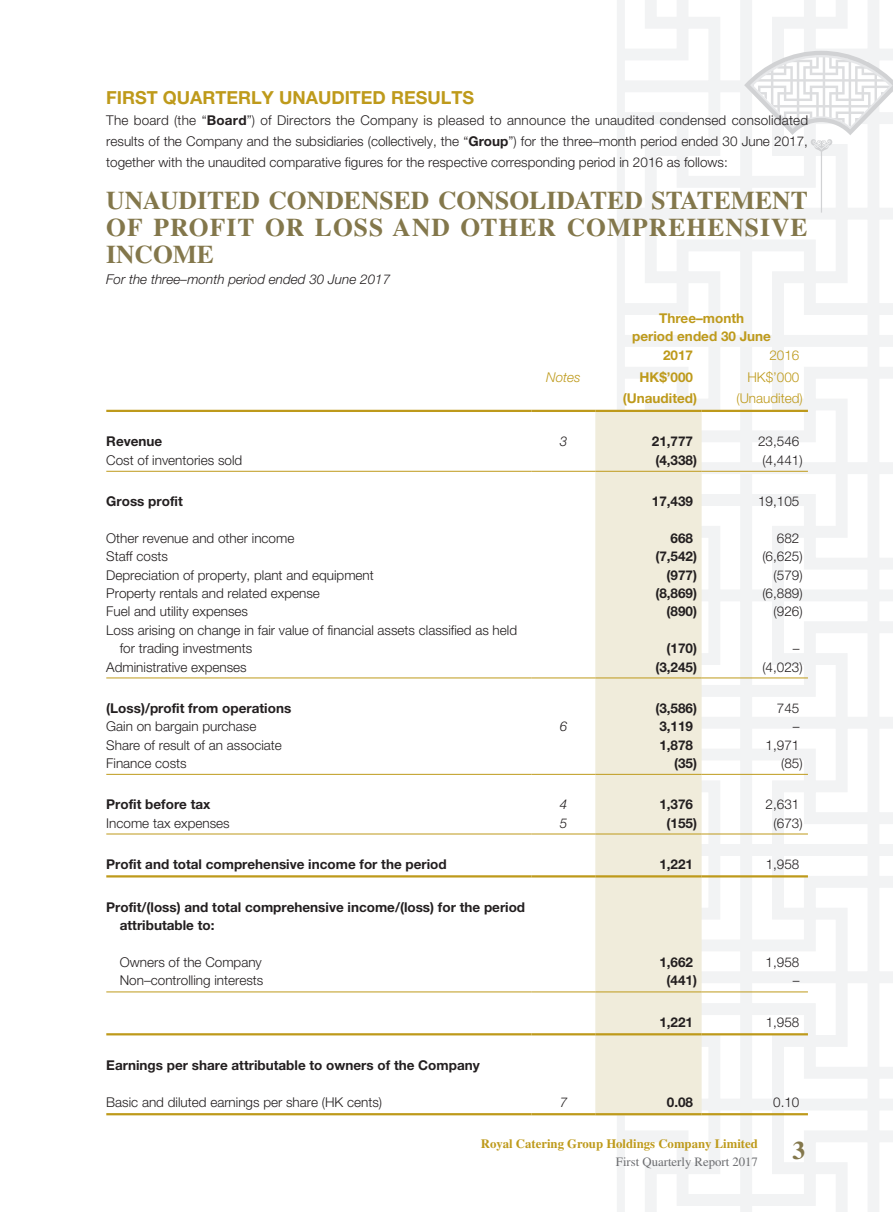
<style>
.page{position:relative;width:893px;height:1212px;background:#fff}
.page>*{position:absolute;margin:0;border:0;box-sizing:border-box;transform-origin:0 0}
.t1{font:700 25.5px/27px "Times LT Std";letter-spacing:.04em;color:#83774b;text-align:justify}
.t2{font:700 18px "Helvetica Neue LT Std";color:#be9a1b}
.t3{font:300 13.5px/21px "Helvetica Neue LT Std";color:#231f20;text-align:justify}
.t4{font:700 13.5px/18.3px "Helvetica Neue LT Std";color:#231f20}
.t5{font:700 13.5px "Helvetica Neue LT Std";color:#be9a1b}
.t6{font:italic 300 13.5px "Helvetica Neue LT Std";color:#231f20}
.t7{font:300 13.5px "Helvetica Neue LT Std";color:#be9a1b}
.t8{font:italic 300 13.5px "Helvetica Neue LT Std";color:#be9a1b}
.t9{font:700 12.75px "Times LT Std";color:#be9a1b}
.t10{font:12.75px "Times LT Std";color:#6c6d70}
.s1{font-weight:700}
</style>
<div class="page">
<svg style="left:617px;top:0;width:276px;height:1212px"></svg>
<svg style="left:744px;top:51px;width:149px;height:101px"></svg>
<hr style="left:821px;top:150px;width:1px;height:63px;background:#d1d2d4">
<div style="left:595px;top:412px;width:107px;height:701px;background:#f0ecdb"></div>
<hr style="left:106px;top:410px;width:425px;height:2px;background:#be9a1b">
<hr style="left:531px;top:410px;width:64px;height:2px;background:#be9a1b">
<hr style="left:595px;top:410px;width:107px;height:2px;background:#be9a1b">
<hr style="left:702px;top:410px;width:106px;height:2px;background:#be9a1b">
<hr style="left:106px;top:471px;width:425px;height:1px;background:#be9a1b">
<hr style="left:531px;top:471px;width:64px;height:1px;background:#be9a1b">
<hr style="left:595px;top:471px;width:107px;height:1px;background:#be9a1b">
<hr style="left:702px;top:471px;width:106px;height:1px;background:#be9a1b">
<hr style="left:106px;top:677px;width:425px;height:1px;background:#be9a1b">
<hr style="left:531px;top:677px;width:64px;height:1px;background:#be9a1b">
<hr style="left:595px;top:677px;width:107px;height:1px;background:#be9a1b">
<hr style="left:702px;top:677px;width:106px;height:1px;background:#be9a1b">
<hr style="left:106px;top:774px;width:425px;height:1px;background:#be9a1b">
<hr style="left:531px;top:774px;width:64px;height:1px;background:#be9a1b">
<hr style="left:595px;top:774px;width:107px;height:1px;background:#be9a1b">
<hr style="left:702px;top:774px;width:106px;height:1px;background:#be9a1b">
<hr style="left:106px;top:833px;width:425px;height:1px;background:#be9a1b">
<hr style="left:531px;top:833px;width:64px;height:1px;background:#be9a1b">
<hr style="left:595px;top:833px;width:107px;height:1px;background:#be9a1b">
<hr style="left:702px;top:833px;width:106px;height:1px;background:#be9a1b">
<hr style="left:106px;top:875px;width:425px;height:2px;background:#be9a1b">
<hr style="left:531px;top:875px;width:64px;height:2px;background:#be9a1b">
<hr style="left:595px;top:875px;width:107px;height:2px;background:#be9a1b">
<hr style="left:702px;top:875px;width:106px;height:2px;background:#be9a1b">
<hr style="left:106px;top:991px;width:425px;height:1px;background:#be9a1b">
<hr style="left:531px;top:991px;width:64px;height:1px;background:#be9a1b">
<hr style="left:595px;top:991px;width:107px;height:1px;background:#be9a1b">
<hr style="left:702px;top:991px;width:106px;height:1px;background:#be9a1b">
<hr style="left:106px;top:1033px;width:425px;height:2px;background:#be9a1b">
<hr style="left:531px;top:1033px;width:64px;height:2px;background:#be9a1b">
<hr style="left:595px;top:1033px;width:107px;height:2px;background:#be9a1b">
<hr style="left:702px;top:1033px;width:106px;height:2px;background:#be9a1b">
<hr style="left:106px;top:1113px;width:425px;height:2px;background:#be9a1b">
<hr style="left:531px;top:1113px;width:64px;height:2px;background:#be9a1b">
<hr style="left:595px;top:1113px;width:107px;height:2px;background:#be9a1b">
<hr style="left:702px;top:1113px;width:106px;height:2px;background:#be9a1b">
<h2 class="t2" style="left:106px;top:87px;width:369px">FIRST QUARTERLY UNAUDITED RESULTS</h2>
<p class="t3" style="left:106px;top:110px;width:703px">The board (the “<span class="s1">Board</span>”) of Directors the Company is pleased to announce the unaudited condensed consolidated results of the Company and the subsidiaries (collectively, the “<span class="s1">Group</span>”) for the three–month period ended 30 June 2017, together with the unaudited comparative figures for the respective corresponding period in 2016 as follows:</p>
<h1 class="t1" style="left:106px;top:186px;width:703px">UNAUDITED CONDENSED CONSOLIDATED STATEMENT OF PROFIT OR LOSS AND OTHER COMPREHENSIVE INCOME</h1>
<p class="t6" style="left:106px;top:271px;width:285px">For the three–month period ended 30 June 2017</p>
<p class="t5" style="left:659px;top:310px;width:86px">Three–month</p>
<p class="t5" style="left:632px;top:328px;width:140px">period ended 30 June</p>
<p class="t5" style="left:663px;top:347px;width:32px">2017</p>
<p class="t7" style="left:769px;top:347px;width:32px">2016</p>
<p class="t8" style="left:546px;top:369px;width:36px">Notes</p>
<p class="t5" style="left:640px;top:368px;width:55px">HK$’000</p>
<p class="t7" style="left:747px;top:368px;width:54px">HK$’000</p>
<p class="t5" style="left:623px;top:390px;width:76px">(Unaudited)</p>
<p class="t7" style="left:736px;top:390px;width:68px">(Unaudited)</p>
<p class="t4" style="left:106px;top:432px;width:58px">Revenue</p>
<p class="t6" style="left:560px;top:434px;width:9px">3</p>
<p class="t4" style="left:652px;top:432px;width:43px">21,777</p>
<p class="t3" style="left:758px;top:431px;width:43px">23,546</p>
<p class="t3" style="left:106px;top:449px;width:138px">Cost of inventories sold</p>
<p class="t4" style="left:655px;top:451px;width:43px">(4,338)</p>
<p class="t3" style="left:762px;top:449px;width:42px">(4,441)</p>
<p class="t4" style="left:106px;top:492px;width:78px">Gross profit</p>
<p class="t4" style="left:652px;top:492px;width:43px">17,439</p>
<p class="t3" style="left:758px;top:490px;width:43px">19,105</p>
<p class="t3" style="left:106px;top:527px;width:190px">Other revenue and other income</p>
<p class="t4" style="left:671px;top:529px;width:24px">668</p>
<p class="t3" style="left:777px;top:527px;width:24px">682</p>
<p class="t3" style="left:106px;top:546px;width:63px">Staff costs</p>
<p class="t4" style="left:655px;top:547px;width:43px">(7,542)</p>
<p class="t3" style="left:762px;top:546px;width:42px">(6,625)</p>
<p class="t3" style="left:106px;top:564px;width:269px">Depreciation of property, plant and equipment</p>
<p class="t4" style="left:667px;top:565px;width:32px">(977)</p>
<p class="t3" style="left:774px;top:564px;width:31px">(579)</p>
<p class="t3" style="left:106px;top:582px;width:215px">Property rentals and related expense</p>
<p class="t4" style="left:655px;top:584px;width:43px">(8,869)</p>
<p class="t3" style="left:762px;top:582px;width:42px">(6,889)</p>
<p class="t3" style="left:106px;top:601px;width:143px">Fuel and utility expenses</p>
<p class="t4" style="left:667px;top:602px;width:32px">(890)</p>
<p class="t3" style="left:774px;top:601px;width:31px">(926)</p>
<p class="t3" style="left:120px;top:620px;width:399px;line-height:18.3px;text-indent:-13px">Loss arising on change in fair value of financial assets classified as held for trading investments</p>
<p class="t4" style="left:667px;top:639px;width:32px">(170)</p>
<p class="t3" style="left:793px;top:637px;width:8px">–</p>
<p class="t3" style="left:106px;top:656px;width:142px">Administrative expenses</p>
<p class="t4" style="left:655px;top:657px;width:43px">(3,245)</p>
<p class="t3" style="left:762px;top:656px;width:42px">(4,023)</p>
<p class="t4" style="left:106px;top:698px;width:186px">(Loss)/profit from operations</p>
<p class="t4" style="left:655px;top:698px;width:43px">(3,586)</p>
<p class="t3" style="left:777px;top:697px;width:24px">745</p>
<p class="t3" style="left:106px;top:715px;width:152px">Gain on bargain purchase</p>
<p class="t6" style="left:560px;top:718px;width:9px">6</p>
<p class="t4" style="left:659px;top:717px;width:35px">3,119</p>
<p class="t3" style="left:793px;top:715px;width:8px">–</p>
<p class="t3" style="left:106px;top:734px;width:177px">Share of result of an associate</p>
<p class="t4" style="left:659px;top:735px;width:35px">1,878</p>
<p class="t3" style="left:766px;top:734px;width:35px">1,971</p>
<p class="t3" style="left:106px;top:752px;width:82px">Finance costs</p>
<p class="t4" style="left:674px;top:754px;width:25px">(35)</p>
<p class="t3" style="left:781px;top:752px;width:23px">(85)</p>
<p class="t4" style="left:106px;top:795px;width:106px">Profit before tax</p>
<p class="t6" style="left:560px;top:796px;width:9px">4</p>
<p class="t4" style="left:659px;top:795px;width:35px">1,376</p>
<p class="t3" style="left:766px;top:793px;width:35px">2,631</p>
<p class="t3" style="left:106px;top:812px;width:125px">Income tax expenses</p>
<p class="t6" style="left:560px;top:815px;width:9px">5</p>
<p class="t4" style="left:667px;top:813px;width:32px">(155)</p>
<p class="t3" style="left:774px;top:812px;width:31px">(673)</p>
<p class="t4" style="left:106px;top:854px;width:342px">Profit and total comprehensive income for the period</p>
<p class="t4" style="left:659px;top:854px;width:35px">1,221</p>
<p class="t3" style="left:766px;top:853px;width:35px">1,958</p>
<p class="t4" style="left:120px;top:898px;width:407px;text-indent:-13px">Profit/(loss) and total comprehensive income/(loss) for the period attributable to:</p>
<p class="t3" style="left:120px;top:951px;width:144px">Owners of the Company</p>
<p class="t4" style="left:659px;top:953px;width:35px">1,662</p>
<p class="t3" style="left:766px;top:951px;width:35px">1,958</p>
<p class="t3" style="left:120px;top:970px;width:145px">Non–controlling interests</p>
<p class="t4" style="left:667px;top:971px;width:32px">(441)</p>
<p class="t3" style="left:793px;top:970px;width:8px">–</p>
<p class="t4" style="left:659px;top:1012px;width:35px">1,221</p>
<p class="t3" style="left:766px;top:1011px;width:35px">1,958</p>
<p class="t4" style="left:106px;top:1055px;width:375px">Earnings per share attributable to owners of the Company</p>
<p class="t3" style="left:106px;top:1091px;width:277px">Basic and diluted earnings per share (HK cents)</p>
<p class="t6" style="left:560px;top:1094px;width:9px">7</p>
<p class="t4" style="left:667px;top:1092px;width:28px">0.08</p>
<p class="t3" style="left:773px;top:1091px;width:28px">0.10</p>
<p class="t9" style="left:481px;top:1136px;width:279px">Royal Catering Group Holdings Company Limited</p>
<p class="t10" style="left:616px;top:1155px;width:144px">First Quarterly Report 2017</p>
<h1 class="t1" style="left:793px;top:1136px;width:14px">3</h1>
</div>
